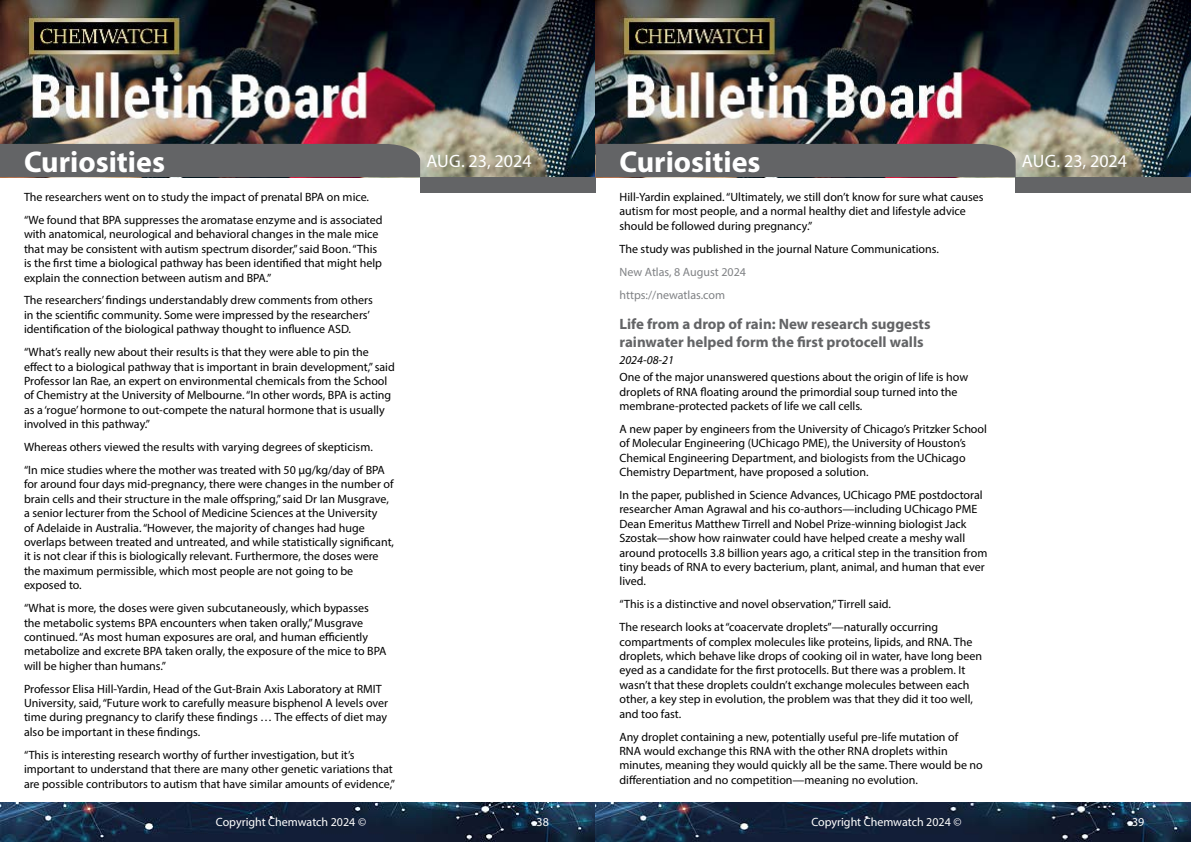
<style>
.page{position:relative;width:1191px;height:842px;background:#fff}
.page>*{position:absolute;margin:0;border:0;box-sizing:border-box;transform-origin:0 0}
.t1{font:700 30px "Myriad Pro";color:#fff}
.t2{font:18px "Myriad Pro";color:#fff}
.t3{font:700 15px/18px "Myriad Pro";color:#636466}
.t4{font:12px/14.4px "Myriad Pro";color:#000}
.t5{font:12px "Myriad Pro";color:#fff}
.t6{font:12px/22.9px "Myriad Pro";color:#808285}
.t7{font:italic 12px "Myriad Pro";color:#000}
</style>
<div class="page">
<img style="left:0;top:0;width:1191px;height:177px">
<div style="left:420px;top:177px;width:175px;height:15px;background:#636466"></div>
<div style="left:1015px;top:177px;width:176px;height:15px;background:#636466"></div>
<div style="left:0;top:144px;width:420px;height:33px;background:#636466"></div>
<div style="left:595px;top:144px;width:420px;height:33px;background:#636466"></div>
<img style="left:0;top:802px;width:1191px;height:40px">
<h1 class="t1" style="left:24px;top:142px;width:142px">Curiosities</h1>
<h2 class="t2" style="left:426px;top:149px;width:107px">Aug. 23, 2024</h2>
<h1 class="t1" style="left:619px;top:142px;width:142px">Curiosities</h1>
<h2 class="t2" style="left:1022px;top:149px;width:107px">Aug. 23, 2024</h2>
<p class="t4" style="left:24px;top:185px;width:360px;line-height:22.9px">The researchers went on to study the impact of prenatal BPA on mice. “We found that BPA suppresses the aromatase enzyme and is associated</p>
<p class="t4" style="left:24px;top:227px;width:360px">with anatomical, neurological and behavioral changes in the male mice that may be consistent with autism spectrum disorder,” said Boon. “This is the first time a biological pathway has been identified that might help explain the connection between autism and BPA.”</p>
<p class="t4" style="left:24px;top:293px;width:350px">The researchers’ findings understandably drew comments from others in the scientific community. Some were impressed by the researchers’ identification of the biological pathway thought to influence ASD.</p>
<p class="t4" style="left:24px;top:345px;width:372px">“What’s really new about their results is that they were able to pin the effect to a biological pathway that is important in brain development,” said Professor Ian Rae, an expert on environmental chemicals from the School of Chemistry at the University of Melbourne. “In other words, BPA is acting as a ‘rogue’ hormone to out-compete the natural hormone that is usually involved in this pathway.”</p>
<p class="t4" style="left:24px;top:435px;width:362px;line-height:22.9px">Whereas others viewed the results with varying degrees of skepticism. “In mice studies where the mother was treated with 50 µg/kg/day of BPA</p>
<p class="t4" style="left:24px;top:477px;width:371px">for around four days mid-pregnancy, there were changes in the number of brain cells and their structure in the male offspring,” said Dr Ian Musgrave, a senior lecturer from the School of Medicine Sciences at the University<br>of Adelaide in Australia. “However, the majority of changes had huge overlaps between treated and untreated, and while statistically significant, it is not clear if this is biologically relevant. Furthermore, the doses were the maximum permissible, which most people are not going to be exposed to.</p>
<p class="t4" style="left:24px;top:601px;width:364px">“What is more, the doses were given subcutaneously, which bypasses the metabolic systems BPA encounters when taken orally,” Musgrave continued. “As most human exposures are oral, and human efficiently metabolize and excrete BPA taken orally, the exposure of the mice to BPA will be higher than humans.”</p>
<p class="t4" style="left:24px;top:681px;width:366px">Professor Elisa Hill-Yardin, Head of the Gut-Brain Axis Laboratory at RMIT University, said, “Future work to carefully measure bisphenol A levels over time during pregnancy to clarify these findings … The effects of diet may also be important in these findings.</p>
<p class="t4" style="left:24px;top:747px;width:372px">“This is interesting research worthy of further investigation, but it’s important to understand that there are many other genetic variations that are possible contributors to autism that have similar amounts of evidence,”</p>
<p class="t4" style="left:619px;top:190px;width:366px">Hill-Yardin explained. “Ultimately, we still don’t know for sure what causes autism for most people, and a normal healthy diet and lifestyle advice should be followed during pregnancy.”</p>
<p class="t4" style="left:619px;top:241px;width:321px">The study was published in the journal Nature Communications.</p>
<p class="t6" style="left:619px;top:260px;width:128px">New Atlas, 8 August 2024 https://newatlas.com</p>
<p class="t3" style="left:619px;top:314px;width:312px">Life from a drop of rain: New research suggests rainwater helped form the first protocell walls</p>
<p class="t7" style="left:619px;top:352px;width:56px">2024-08-21</p>
<p class="t4" style="left:619px;top:370px;width:350px">One of the major unanswered questions about the origin of life is how droplets of RNA floating around the primordial soup turned into the membrane-protected packets of life we call cells.</p>
<p class="t4" style="left:619px;top:421px;width:369px">A new paper by engineers from the University of Chicago’s Pritzker School of Molecular Engineering (UChicago PME), the University of Houston’s Chemical Engineering Department, and biologists from the UChicago Chemistry Department, have proposed a solution.</p>
<p class="t4" style="left:619px;top:488px;width:369px">In the paper, published in Science Advances, UChicago PME postdoctoral researcher Aman Agrawal and his co-authors—including UChicago PME Dean Emeritus Matthew Tirrell and Nobel Prize-winning biologist Jack Szostak—show how rainwater could have helped create a meshy wall around protocells 3.8 billion years ago, a critical step in the transition from tiny beads of RNA to every bacterium, plant, animal, and human that ever lived.</p>
<p class="t4" style="left:619px;top:593px;width:320px;line-height:22.9px">“This is a distinctive and novel observation,” Tirrell said.<br>The research looks at “coacervate droplets”—naturally occurring</p>
<p class="t4" style="left:619px;top:634px;width:364px">compartments of complex molecules like proteins, lipids, and RNA. The droplets, which behave like drops of cooking oil in water, have long been eyed as a candidate for the first protocells. But there was a problem. It wasn’t that these droplets couldn’t exchange molecules between each other, a key step in evolution, the problem was that they did it too well, and too fast.</p>
<p class="t4" style="left:619px;top:729px;width:365px">Any droplet containing a new, potentially useful pre-life mutation of RNA would exchange this RNA with the other RNA droplets within minutes, meaning they would quickly all be the same. There would be no differentiation and no competition—meaning no evolution.</p>
<p class="t5" style="left:216px;top:815px;width:152px">Copyright Chemwatch 2024 ©</p>
<p class="t5" style="left:536px;top:815px;width:14px">38</p>
<p class="t5" style="left:811px;top:815px;width:152px">Copyright Chemwatch 2024 ©</p>
<p class="t5" style="left:1132px;top:815px;width:14px">39</p>
</div>
